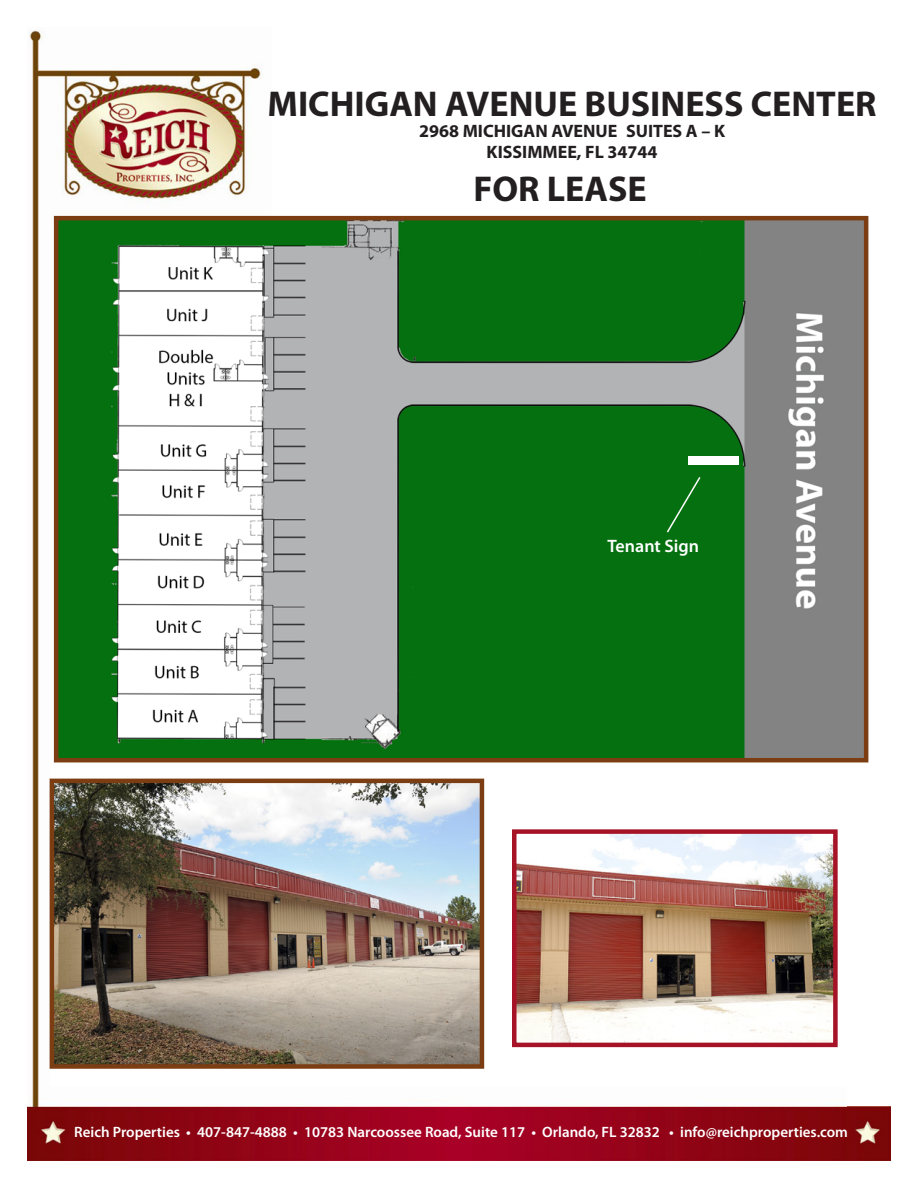
<style>
.page{position:relative;width:918px;height:1188px;background:#fff}
.page>*{position:absolute;margin:0;border:0;box-sizing:border-box;transform-origin:0 0}
.t1{font:700 36px "Myriad Pro";color:#231f20}
.t2{font:700 18px "Myriad Pro";color:#231f20}
.t3{font:600 18px "Myriad Pro";color:#fff}
.t4{font:600 15px "Myriad Pro";color:#fff}
</style>
<div class="page">
<img style="left:27px;top:1106px;width:864px;height:55px">
<img style="left:27px;top:30px;width:819px;height:1077px">
<img style="left:59px;top:221px;width:804px;height:536px">
<div style="left:54px;top:216px;width:814px;height:546px;border:4px solid #7c3d12"></div>
<img style="left:55px;top:784px;width:424px;height:280px">
<div style="left:50px;top:779px;width:434px;height:290px;border:4px solid #7c3d12"></div>
<img style="left:517px;top:834px;width:316px;height:208px">
<div style="left:512px;top:829px;width:326px;height:218px;border:4px solid #a61326"></div>
<div style="left:688px;top:456px;width:51px;height:8px;background:#fff"></div>
<svg style="left:665px;top:475px;width:37px;height:59px;background:#0f761a"></svg>
<p class="t1" style="left:268px;top:80px;width:610px">MICHIGAN AVENUE BUSINESS CENTER</p>
<p class="t2" style="left:419px;top:119px;width:308px">2968 MICHIGAN AVENUE SUITES A – K</p>
<p class="t2" style="left:487px;top:140px;width:172px">KISSIMMEE, FL 34744</p>
<p class="t1" style="left:473px;top:166px;width:175px">FOR LEASE</p>
<p class="t3" style="left:608px;top:534px;width:93px">Tenant Sign</p>
<p class="t4" style="left:74px;top:1122px;width:775px">Reich Properties • 407-847-4888 • 10783 Narcoossee Road, Suite 117 • Orlando, FL 32832 • info@reichproperties.com</p>
</div>
